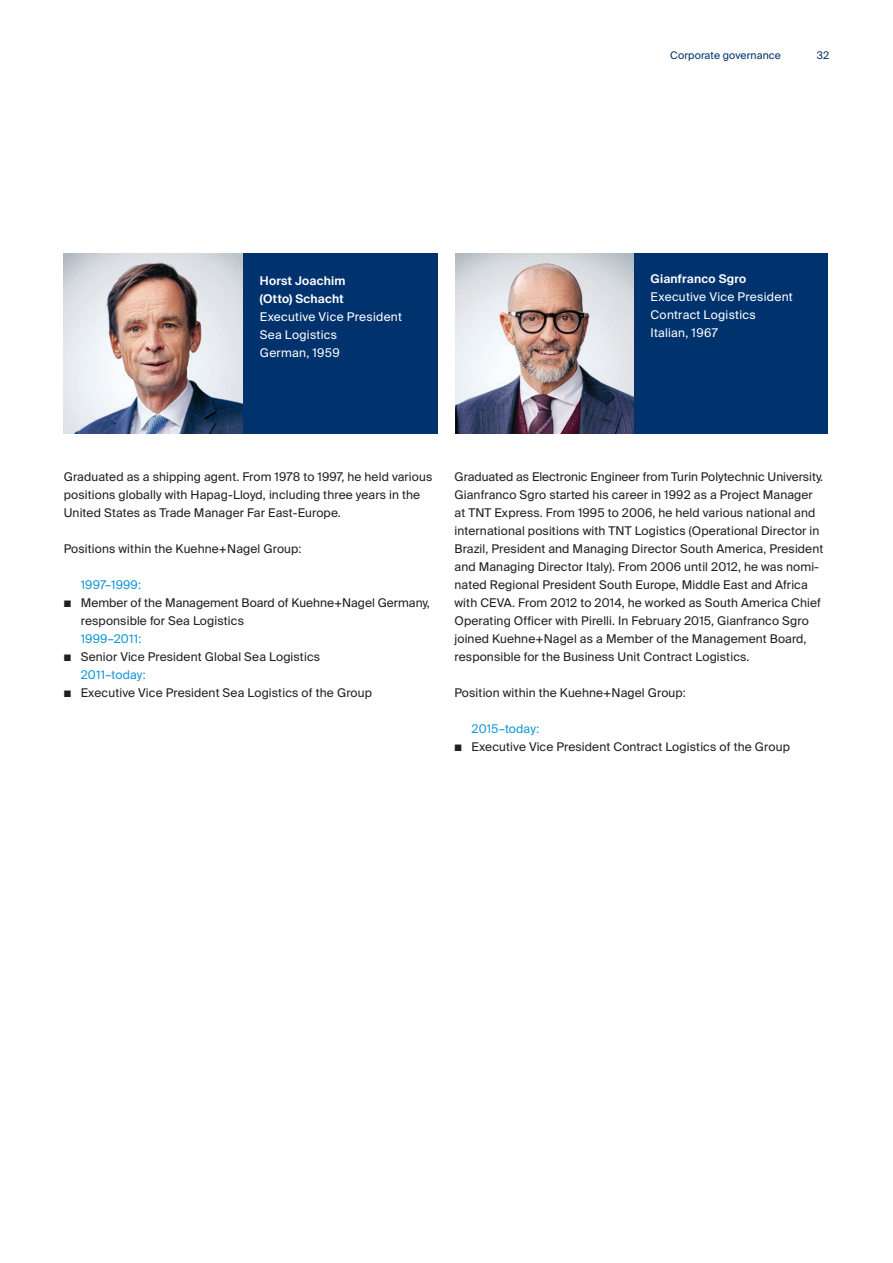
<style>
.page{position:relative;width:893px;height:1263px;background:#fff}
.page>*{position:absolute;margin:0;border:0;box-sizing:border-box;transform-origin:0 0}
.t1{font:12px/18px "Suisse Intl";letter-spacing:.01em;color:#231f20}
.t2{font:12px/18px "Suisse Intl";letter-spacing:.025em;color:#fff}
.t3{font:12px "Suisse Intl";letter-spacing:.01em;color:#1197d6}
.t4{font:600 12px/18px "Suisse Intl";letter-spacing:.02em;color:#fff}
.t5{font:10.5px "Suisse Intl";letter-spacing:.01em;color:#00326d}
</style>
<div class="page">
<div style="left:65px;top:253px;width:372px;height:181px;background:#00326d"></div>
<div style="left:456px;top:253px;width:372px;height:181px;background:#00326d"></div>
<img style="left:64px;top:253px;width:178px;height:181px">
<img style="left:456px;top:253px;width:178px;height:181px">
<p class="t5" style="left:670px;top:49px;width:112px">Corporate governance</p>
<p class="t5" style="left:817px;top:49px;width:14px">32</p>
<p class="t4" style="left:260px;top:271px;width:87px">Horst Joachim (Otto) Schacht</p>
<p class="t2" style="left:260px;top:307px;width:144px">Executive Vice President<br>Sea Logistics<br>German, 1959</p>
<p class="t4" style="left:650px;top:270px;width:97px">Gianfranco Sgro</p>
<p class="t2" style="left:650px;top:288px;width:144px">Executive Vice President<br>Contract Logistics<br>Italian, 1967</p>
<p class="t1" style="left:64px;top:467px;width:370px">Graduated as a shipping agent. From 1978 to 1997, he held various positions globally with Hapag-Lloyd, including three years in the<br>United States as Trade Manager Far East-Europe.</p>
<p class="t1" style="left:64px;top:539px;width:239px">Positions within the Kuehne+Nagel Group:</p>
<p class="t3" style="left:81px;top:577px;width:62px">1997–1999:</p>
<p class="t1" style="left:81px;top:593px;width:350px;text-indent:-17px">■ Member of the Management Board of Kuehne+Nagel Germany, responsible for Sea Logistics</p>
<p class="t3" style="left:81px;top:631px;width:62px">1999–2011:</p>
<p class="t1" style="left:64px;top:647px;width:258px">■ Senior Vice President Global Sea Logistics</p>
<p class="t3" style="left:81px;top:667px;width:66px">2011–today:</p>
<p class="t1" style="left:64px;top:683px;width:310px">■ Executive Vice President Sea Logistics of the Group</p>
<p class="t1" style="left:454px;top:468px;width:370px">Graduated as Electronic Engineer from Turin Polytechnic University.<br>Gianfranco Sgro started his career in 1992 as a Project Manager at TNT Express. From 1995 to 2006, he held various national and international positions with TNT Logistics (Operational Director in Brazil, President and Managing Director South America, President and Managing Director Italy). From 2006 until 2012, he was nomi&shy;nated Regional President South Europe, Middle East and Africa with CEVA. From 2012 to 2014, he worked as South America Chief Operating Officer with Pirelli. In February 2015, Gianfranco Sgro joined Kuehne+Nagel as a Member of the Management Board, responsible for the Business Unit Contract Logistics.</p>
<p class="t1" style="left:454px;top:684px;width:233px">Position within the Kuehne+Nagel Group:</p>
<p class="t3" style="left:471px;top:722px;width:69px">2015–today:</p>
<p class="t1" style="left:454px;top:738px;width:337px">■ Executive Vice President Contract Logistics of the Group</p>
</div>
